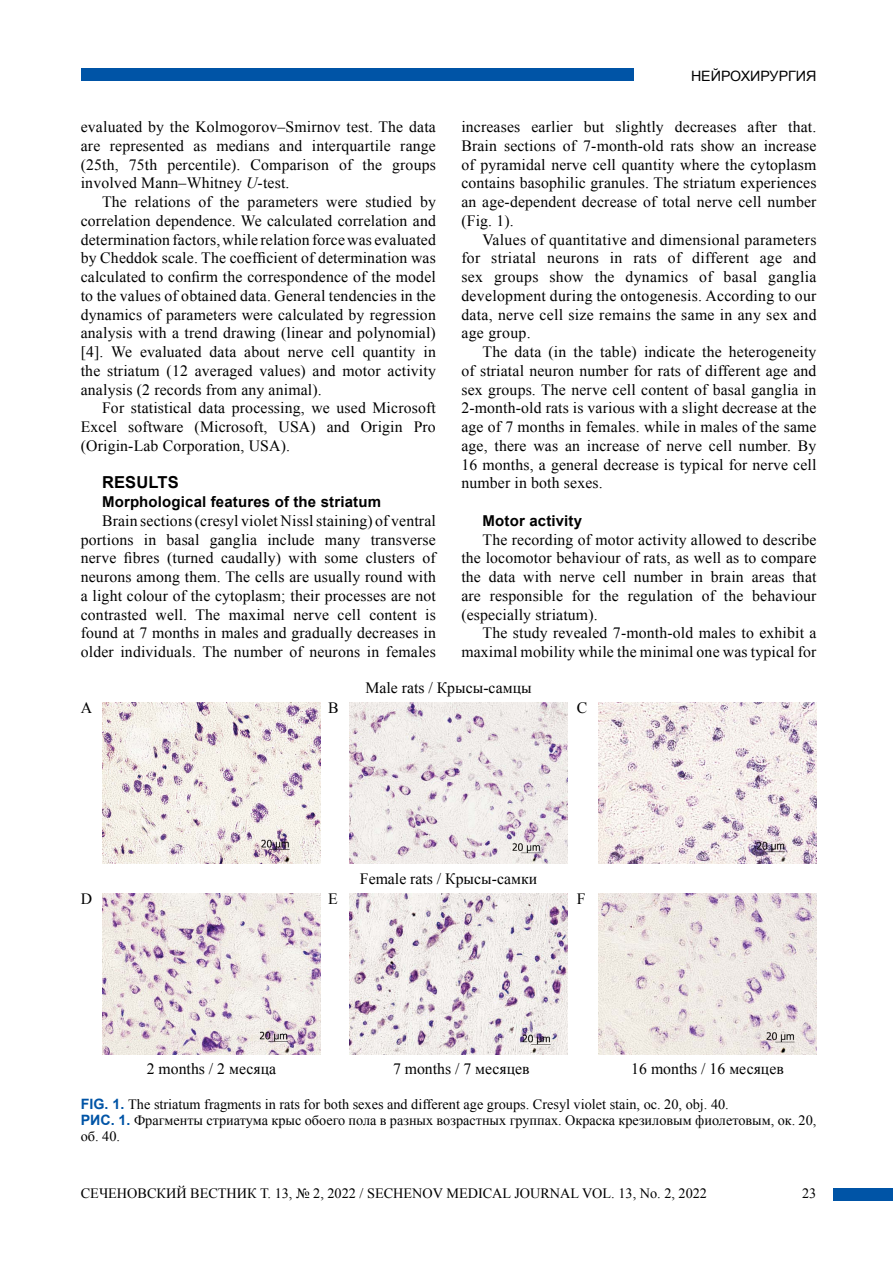
<style>
.page{position:relative;width:893px;height:1263px;background:#fff}
.page>*{position:absolute;margin:0;border:0;box-sizing:border-box;transform-origin:0 0}
.t1{font:700 16.5px "Arial";letter-spacing:.01em;color:#000}
.t2{font:15.75px/18.8px "Times New Roman";letter-spacing:.01em;color:#000;text-align:justify}
.t3{font:700 15px "Arial";letter-spacing:.01em;color:#000}
.t4{font:14.25px/16.2px "Times New Roman";color:#000}
.t5{font:14.25px "Arial";color:#000}
.s1{font-style:italic}
.s2{font-family:"Arial";font-weight:700;color:#0054a6}
</style>
<div class="page">
<div style="left:833px;top:1188px;width:60px;height:13px;background:#0054a6"></div>
<div style="left:81px;top:68px;width:553px;height:13px;background:#0054a6"></div>
<img style="left:103px;top:702px;width:217px;height:162px">
<img style="left:103px;top:893px;width:217px;height:161px">
<img style="left:350px;top:702px;width:218px;height:162px">
<img style="left:350px;top:893px;width:218px;height:161px">
<img style="left:599px;top:702px;width:217px;height:162px">
<img style="left:599px;top:893px;width:217px;height:161px">
<p class="t2" style="left:81px;top:117px;width:357px">evaluated by the Kolmogorov–Smirnov test. The data are represented as medians and interquartile range (25th, 75th percentile). Comparison of the groups involved Mann–Whitney <span class="s1">U</span>-test.</p>
<p class="t2" style="left:81px;top:192px;width:357px;text-indent:21px">The relations of the parameters were studied by correlation dependence. We calculated correlation and determination factors, while relation force was evaluated by Cheddok scale. The coefficient of determination was calculated to confirm the correspondence of the model to the values of obtained data. General tendencies in the dynamics of parameters were calculated by regression analysis with a trend drawing (linear and polynomial) [4]. We evaluated data about nerve cell quantity in the striatum (12 averaged values) and motor activity analysis (2 records from any animal).</p>
<p class="t2" style="left:81px;top:398px;width:357px;text-indent:21px">For statistical data processing, we used Microsoft Excel software (Microsoft, USA) and Origin Pro (Origin-Lab Corporation, USA).</p>
<p class="t1" style="left:102px;top:472px;width:78px">RESULTS</p>
<p class="t3" style="left:102px;top:492px;width:280px">Morphological features of the striatum</p>
<p class="t2" style="left:81px;top:511px;width:357px;text-indent:21px">Brain sections (cresyl violet Nissl staining) of ventral portions in basal ganglia include many transverse nerve fibres (turned caudally) with some clusters of neurons among them. The cells are usually round with a light colour of the cytoplasm; their processes are not contrasted well. The maximal nerve cell content is found at 7 months in males and gradually decreases in older individuals. The number of neurons in females</p>
<p class="t5" style="left:691px;top:67px;width:127px">НЕЙРОХИРУРГИЯ</p>
<p class="t2" style="left:461px;top:117px;width:357px">increases earlier but slightly decreases after that.<br>Brain sections of 7-month-old rats show an increase of pyramidal nerve cell quantity where the cytoplasm contains basophilic granules. The striatum experiences an age-dependent decrease of total nerve cell number (Fig. 1).</p>
<p class="t2" style="left:461px;top:230px;width:357px;text-indent:21px">Values of quantitative and dimensional parameters for striatal neurons in rats of different age and sex groups show the dynamics of basal ganglia development during the ontogenesis. According to our data, nerve cell size remains the same in any sex and age group.</p>
<p class="t2" style="left:461px;top:342px;width:357px;text-indent:21px">The data (in the table) indicate the heterogeneity of striatal neuron number for rats of different age and sex groups. The nerve cell content of basal ganglia in 2-month-old rats is various with a slight decrease at the age of 7 months in females. while in males of the same age, there was an increase of nerve cell number. By 16 months, a general decrease is typical for nerve cell number in both sexes.</p>
<p class="t3" style="left:483px;top:511px;width:101px">Motor activity</p>
<p class="t2" style="left:461px;top:530px;width:357px;text-indent:21px">The recording of motor activity allowed to describe the locomotor behaviour of rats, as well as to compare the data with nerve cell number in brain areas that are responsible for the regulation of the behaviour (especially striatum).</p>
<p class="t2" style="left:461px;top:623px;width:357px;text-align:right">The study revealed 7-month-old males to exhibit a maximal mobility while the minimal one was typical for</p>
<p class="t2" style="left:81px;top:698px;width:13px">A</p>
<p class="t2" style="left:328px;top:698px;width:12px">B</p>
<p class="t2" style="left:365px;top:679px;width:168px">Male rats / Крысы-самцы</p>
<p class="t2" style="left:577px;top:698px;width:12px">C</p>
<p class="t2" style="left:81px;top:889px;width:13px">D</p>
<p class="t2" style="left:328px;top:889px;width:11px">E</p>
<p class="t2" style="left:360px;top:869px;width:179px">Female rats / Крысы-самки</p>
<p class="t2" style="left:577px;top:889px;width:10px">F</p>
<p class="t2" style="left:147px;top:1059px;width:131px">2 months / 2 месяца</p>
<p class="t2" style="left:393px;top:1059px;width:138px">7 months / 7 месяцев</p>
<p class="t2" style="left:631px;top:1059px;width:154px">16 months / 16 месяцев</p>
<p class="t4" style="left:81px;top:1095px;width:737px"><span class="s2">FIG. 1.</span> The striatum fragments in rats for both sexes and different age groups. Cresyl violet stain, oc. 20, obj. 40.<br><span class="s2">РИС. 1.</span> Фрагменты стриатума крыс обоего пола в разных возрастных группах. Окраска крезиловым фиолетовым, ок. 20, об. 40.</p>
<p class="t4" style="left:81px;top:1185px;width:628px">СЕЧЕНОВСКИЙ ВЕСТНИК Т. 13, № 2, 2022 / SECHENOV MEDICAL JOURNAL VOL. 13, No. 2, 2022</p>
<p class="t4" style="left:802px;top:1185px;width:16px">23</p>
</div>
